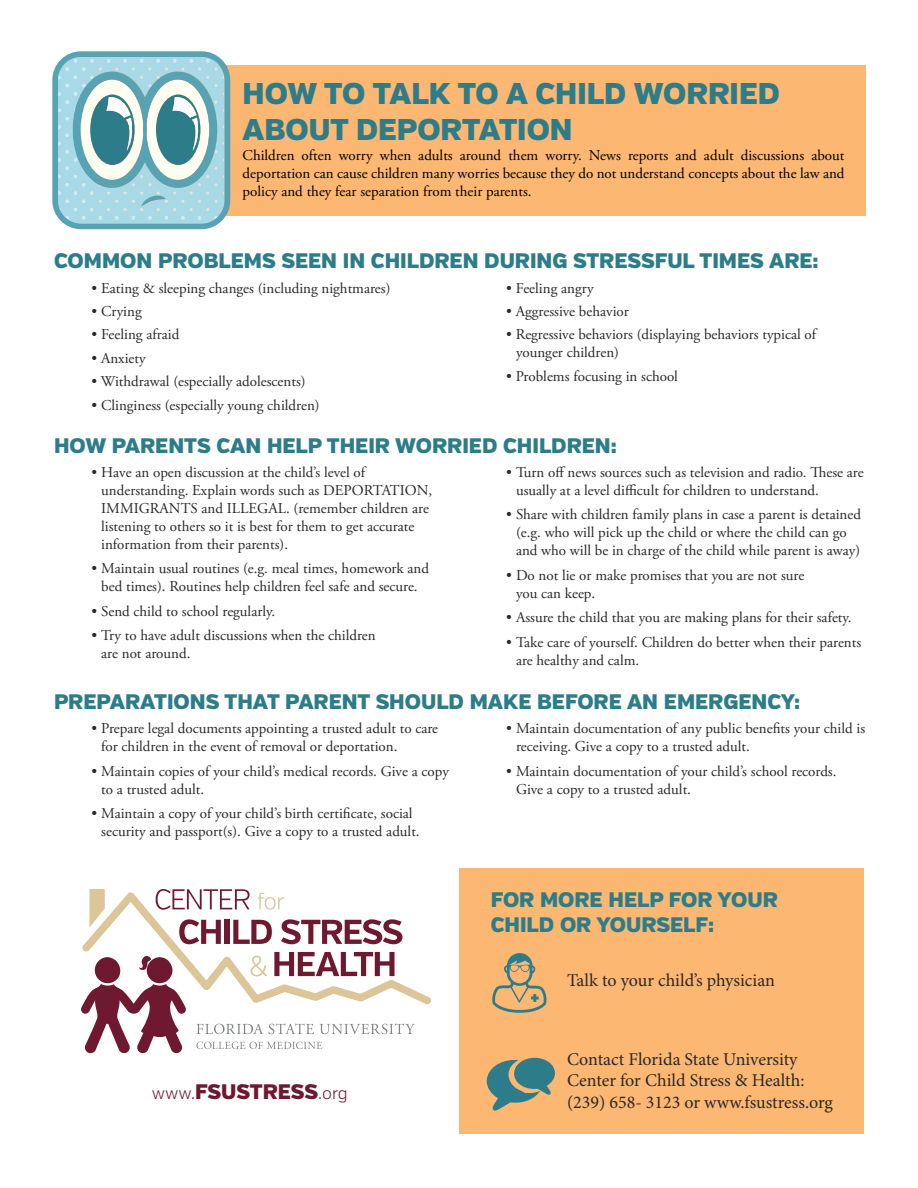
<style>
.page{position:relative;width:918px;height:1188px;background:#fff}
.page>*{position:absolute;margin:0;border:0;box-sizing:border-box;transform-origin:0 0}
.t1{font:900 30px/36px "Verb";color:#2c7d89}
.t2{font:900 21px/25.2px "Verb";color:#2c7d89}
.t3{font:900 21px "Verb";color:#6f1931}
.t4{font:18px/21.6px "Minion Pro";color:#292829}
.t5{font:15px/18px "Adobe Garamond Pro";color:#292829}
.t6{font:15px/18px "Adobe Garamond Pro";color:#000;text-align:justify}
.s1{font-weight:300;font-size:16.5px}
</style>
<div class="page">
<div style="left:460px;top:869px;width:404px;height:265px;background:#fcb773"></div>
<div style="left:93px;top:65px;width:773px;height:151px;background:#fcb773"></div>
<svg style="left:82px;top:889px;width:349px;height:116px"></svg>
<svg style="left:196px;top:1042px;width:126px;height:7px"></svg>
<svg style="left:196px;top:1023px;width:118px;height:11px"></svg>
<svg style="left:320px;top:1023px;width:95px;height:11px"></svg>
<svg style="left:81px;top:954px;width:106px;height:100px"></svg>
<svg style="left:89px;top:889px;width:16px;height:38px"></svg>
<svg style="left:52px;top:51px;width:178px;height:178px;background:#98c6cf"></svg>
<svg style="left:487px;top:1058px;width:68px;height:53px"></svg>
<svg style="left:492px;top:953px;width:55px;height:60px"></svg>
<h1 class="t1" style="left:243px;top:76px;width:539px">HOW TO TALK TO A CHILD WORRIED<br>ABOUT DEPORTATION</h1>
<p class="t6" style="left:243px;top:147px;width:604px">Children often worry when adults around them worry. News reports and adult discussions about deportation can cause children many worries because they do not understand concepts about the law and policy and they fear separation from their parents.</p>
<h2 class="t2" style="left:54px;top:249px;width:766px">COMMON PROBLEMS SEEN IN CHILDREN DURING STRESSFUL TIMES ARE:</h2>
<p class="t5" style="left:92px;top:279px;width:301px">• Eating &amp; sleeping changes (including nightmares)</p>
<p class="t5" style="left:92px;top:303px;width:52px">• Crying</p>
<p class="t5" style="left:92px;top:326px;width:89px">• Feeling afraid</p>
<p class="t5" style="left:92px;top:350px;width:56px">• Anxiety</p>
<p class="t5" style="left:92px;top:373px;width:216px">• Withdrawal (especially adolescents)</p>
<p class="t5" style="left:92px;top:396px;width:230px">• Clinginess (especially young children)</p>
<p class="t5" style="left:506px;top:279px;width:89px">• Feeling angry</p>
<p class="t5" style="left:506px;top:303px;width:124px">• Aggressive behavior</p>
<p class="t5" style="left:516px;top:326px;width:302px;text-indent:-10px">• Regressive behaviors (displaying behaviors typical of younger children)</p>
<p class="t5" style="left:506px;top:368px;width:173px">• Problems focusing in school</p>
<h2 class="t2" style="left:54px;top:433px;width:564px">HOW PARENTS CAN HELP THEIR WORRIED CHILDREN:</h2>
<p class="t5" style="left:101px;top:464px;width:333px;text-indent:-10px">• Have an open discussion at the child’s level of understanding. Explain words such as DEPORTATION, IMMIGRANTS and ILLEGAL. (remember children are listening to others so it is best for them to get accurate information from their parents).</p>
<p class="t5" style="left:92px;top:560px;width:339px;text-align:center">• Maintain usual routines (e.g. meal times, homework and bed times). Routines help children feel safe and secure.</p>
<p class="t5" style="left:92px;top:603px;width:185px">• Send child to school regularly.</p>
<p class="t5" style="left:101px;top:627px;width:276px;text-indent:-10px">• Try to have adult discussions when the children are not around.</p>
<p class="t5" style="left:516px;top:464px;width:349px;text-indent:-10px">• Turn off news sources such as television and radio. These are usually at a level difficult for children to understand.</p>
<p class="t5" style="left:506px;top:506px;width:356px;text-align:center">• Share with children family plans in case a parent is detained (e.g. who will pick up the child or where the child can go and who will be in charge of the child while parent is away)</p>
<p class="t5" style="left:516px;top:567px;width:290px;text-indent:-10px">• Do not lie or make promises that you are not sure you can keep.</p>
<p class="t5" style="left:506px;top:609px;width:347px">• Assure the child that you are making plans for their safety.</p>
<p class="t5" style="left:516px;top:634px;width:347px;text-indent:-10px">• Take care of yourself. Children do better when their parents are healthy and calm.</p>
<h2 class="t2" style="left:54px;top:690px;width:748px">PREPARATIONS THAT PARENT SHOULD MAKE BEFORE AN EMERGENCY:</h2>
<p class="t5" style="left:101px;top:720px;width:338px;text-indent:-10px">• Prepare legal documents appointing a trusted adult to care for children in the event of removal or deportation.</p>
<p class="t5" style="left:101px;top:763px;width:349px;text-indent:-10px">• Maintain copies of your child’s medical records. Give a copy to a trusted adult.</p>
<p class="t5" style="left:101px;top:805px;width:320px;text-indent:-10px">• Maintain a copy of your child’s birth certificate, social security and passport(s). Give a copy to a trusted adult.</p>
<h2 class="t3" style="left:152px;top:1078px;width:198px"><span class="s1">www.</span>FSUSTRESS<span class="s1">.org</span></h2>
<p class="t5" style="left:516px;top:720px;width:351px;text-indent:-10px">• Maintain documentation of any public benefits your child is receiving. Give a copy to a trusted adult.</p>
<p class="t5" style="left:516px;top:763px;width:322px;text-indent:-10px">• Maintain documentation of your child’s school records.<br>Give a copy to a trusted adult.</p>
<h2 class="t2" style="left:491px;top:887px;width:289px">FOR MORE HELP FOR YOUR<br>CHILD OR YOURSELF:</h2>
<p class="t4" style="left:567px;top:970px;width:209px">Talk to your child’s physician</p>
<p class="t4" style="left:567px;top:1049px;width:268px">Contact Florida State University<br>Center for Child Stress &amp; Health: (239) 658- 3123 or www.fsustress.org</p>
</div>
